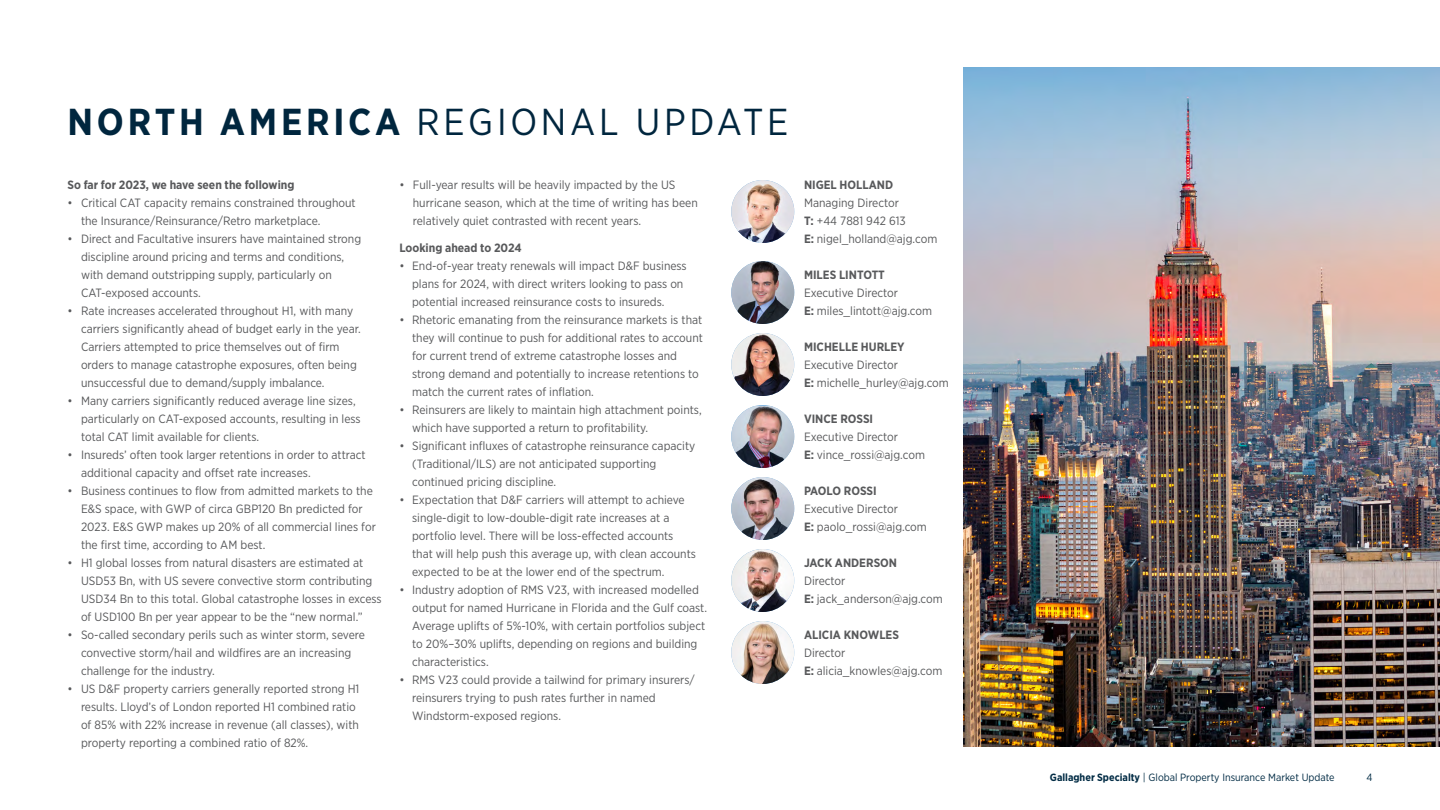
<style>
.page{position:relative;width:1440px;height:810px;background:#fff}
.page>*{position:absolute;margin:0;border:0;box-sizing:border-box;transform-origin:0 0}
.Section_Header{font:37.5px "Gotham Narrow";letter-spacing:.1em;color:#00263e}
.t1{font:12px/18px "Gotham Narrow";color:#58595b}
.Section-Heading-Dark-Blue-P2965c-Span{font:700 12px "Gotham Narrow";color:#58595b}
.t2{font:10.5px "Gotham Narrow";color:#002b44}
.s1{font-weight:700}
</style>
<div class="page">
<img style="left:963px;top:68px;width:477px;height:679px">
<img style="left:731px;top:180px;width:63px;height:63px;border-radius:32px">
<img style="left:731px;top:261px;width:63px;height:63px;border-radius:32px">
<img style="left:731px;top:406px;width:63px;height:62px">
<img style="left:731px;top:477px;width:63px;height:63px;border-radius:32px">
<img style="left:731px;top:549px;width:63px;height:63px;border-radius:32px">
<img style="left:731px;top:621px;width:63px;height:63px;border-radius:32px">
<img style="left:731px;top:333px;width:63px;height:63px;border-radius:32px">
<p class="Section_Header" style="left:68px;top:99px;width:722px"><span class="s1">NORTH AMERICA</span> REGIONAL UPDATE</p>
<p class="Section-Heading-Dark-Blue-P2965c-Span" style="left:68px;top:177px;width:229px">So far for 2023, we have seen the following</p>
<p class="t1" style="left:81px;top:194px;width:276px;text-indent:-14px">• Critical CAT capacity remains constrained throughout the Insurance/Reinsurance/Retro marketplace.</p>
<p class="t1" style="left:81px;top:230px;width:282px;text-indent:-14px">• Direct and Facultative insurers have maintained strong discipline around pricing and terms and conditions, with demand outstripping supply, particularly on CAT-exposed accounts.</p>
<p class="t1" style="left:81px;top:302px;width:281px;text-indent:-14px">• Rate increases accelerated throughout H1, with many carriers significantly ahead of budget early in the year.<br>Carriers attempted to price themselves out of firm orders to manage catastrophe exposures, often being unsuccessful due to demand/supply imbalance.</p>
<p class="t1" style="left:81px;top:392px;width:281px;text-indent:-14px">• Many carriers significantly reduced average line sizes, particularly on CAT-exposed accounts, resulting in less total CAT limit available for clients.</p>
<p class="t1" style="left:81px;top:446px;width:286px;text-indent:-14px">• Insureds’ often took larger retentions in order to attract additional capacity and offset rate increases.</p>
<p class="t1" style="left:81px;top:482px;width:296px;text-indent:-14px">• Business continues to flow from admitted markets to the E&amp;S space, with GWP of circa GBP120 Bn predicted for 2023. E&amp;S GWP makes up 20% of all commercial lines for the first time, according to AM best.</p>
<p class="t1" style="left:81px;top:554px;width:302px;text-indent:-14px">• H1 global losses from natural disasters are estimated at USD53 Bn, with US severe convective storm contributing USD34 Bn to this total. Global catastrophe losses in excess of USD100 Bn per year appear to be the “new normal.”</p>
<p class="t1" style="left:81px;top:626px;width:286px;text-indent:-14px">• So-called secondary perils such as winter storm, severe convective storm/hail and wildfires are an increasing challenge for the industry.</p>
<p class="t1" style="left:81px;top:680px;width:280px;text-indent:-14px">• US D&amp;F property carriers generally reported strong H1 results. Lloyd’s of London reported H1 combined ratio of 85% with 22% increase in revenue (all classes), with property reporting a combined ratio of 82%.</p>
<p class="t1" style="left:413px;top:176px;width:286px;text-indent:-14px">• Full-year results will be heavily impacted by the US hurricane season, which at the time of writing has been relatively quiet contrasted with recent years.</p>
<p class="Section-Heading-Dark-Blue-P2965c-Span" style="left:399px;top:240px;width:124px">Looking ahead to 2024</p>
<p class="t1" style="left:412px;top:257px;width:276px;text-indent:-13px">• End-of-year treaty renewals will impact D&amp;F business plans for 2024, with direct writers looking to pass on potential increased reinsurance costs to insureds.</p>
<p class="t1" style="left:412px;top:311px;width:292px;text-indent:-13px">• Rhetoric emanating from the reinsurance markets is that they will continue to push for additional rates to account for current trend of extreme catastrophe losses and strong demand and potentially to increase retentions to match the current rates of inflation.</p>
<p class="t1" style="left:412px;top:401px;width:291px;text-indent:-13px">• Reinsurers are likely to maintain high attachment points, which have supported a return to profitability.</p>
<p class="t1" style="left:412px;top:437px;width:285px;text-indent:-13px">• Significant influxes of catastrophe reinsurance capacity (Traditional/ILS) are not anticipated supporting continued pricing discipline.</p>
<p class="t1" style="left:412px;top:491px;width:285px;text-indent:-13px">• Expectation that D&amp;F carriers will attempt to achieve single-digit to low-double-digit rate increases at a portfolio level. There will be loss-effected accounts that will help push this average up, with clean accounts expected to be at the lower end of the spectrum.</p>
<p class="t1" style="left:412px;top:581px;width:297px;text-indent:-13px">• Industry adoption of RMS V23, with increased modelled output for named Hurricane in Florida and the Gulf coast.<br>Average uplifts of 5%-10%, with certain portfolios subject to 20%–30% uplifts, depending on regions and building characteristics.</p>
<p class="t1" style="left:412px;top:671px;width:284px;text-indent:-13px">• RMS V23 could provide a tailwind for primary insurers/ reinsurers trying to push rates further in named<br>Windstorm-exposed regions.</p>
<p class="Section-Heading-Dark-Blue-P2965c-Span" style="left:804px;top:177px;width:91px">NIGEL HOLLAND</p>
<p class="t1" style="left:804px;top:194px;width:97px">Managing Director</p>
<p class="t1" style="left:804px;top:212px;width:103px"><span class="s1">T:</span> +44 7881 942 613</p>
<p class="t1" style="left:804px;top:230px;width:135px"><span class="s1">E:</span> nigel_holland@ajg.com</p>
<p class="Section-Heading-Dark-Blue-P2965c-Span" style="left:804px;top:267px;width:82px">MILES LINTOTT</p>
<p class="t1" style="left:804px;top:284px;width:96px">Executive Director</p>
<p class="t1" style="left:804px;top:302px;width:130px"><span class="s1">E:</span> miles_lintott@ajg.com</p>
<p class="Section-Heading-Dark-Blue-P2965c-Span" style="left:804px;top:339px;width:102px">MICHELLE HURLEY</p>
<p class="t1" style="left:804px;top:356px;width:96px">Executive Director</p>
<p class="t1" style="left:804px;top:374px;width:146px"><span class="s1">E:</span> michelle_hurley@ajg.com</p>
<p class="Section-Heading-Dark-Blue-P2965c-Span" style="left:804px;top:411px;width:71px">VINCE ROSSI</p>
<p class="t1" style="left:804px;top:428px;width:96px">Executive Director</p>
<p class="t1" style="left:804px;top:446px;width:122px"><span class="s1">E:</span> vince_rossi@ajg.com</p>
<p class="Section-Heading-Dark-Blue-P2965c-Span" style="left:804px;top:483px;width:74px">PAOLO ROSSI</p>
<p class="t1" style="left:804px;top:500px;width:96px">Executive Director</p>
<p class="t1" style="left:804px;top:518px;width:124px"><span class="s1">E:</span> paolo_rossi@ajg.com</p>
<p class="Section-Heading-Dark-Blue-P2965c-Span" style="left:804px;top:555px;width:95px">JACK ANDERSON</p>
<p class="t1" style="left:804px;top:572px;width:43px">Director</p>
<p class="t1" style="left:804px;top:590px;width:140px"><span class="s1">E:</span> jack_anderson@ajg.com</p>
<p class="Section-Heading-Dark-Blue-P2965c-Span" style="left:804px;top:627px;width:97px">ALICIA KNOWLES</p>
<p class="t1" style="left:804px;top:644px;width:43px">Director</p>
<p class="t1" style="left:804px;top:662px;width:140px"><span class="s1">E:</span> alicia_knowles@ajg.com</p>
<p class="t2" style="left:1050px;top:771px;width:286px"><span class="s1">Gallagher Specialty</span> | Global Property Insurance Market Update</p>
<p class="t2" style="left:1366px;top:771px;width:8px">4</p>
</div>
